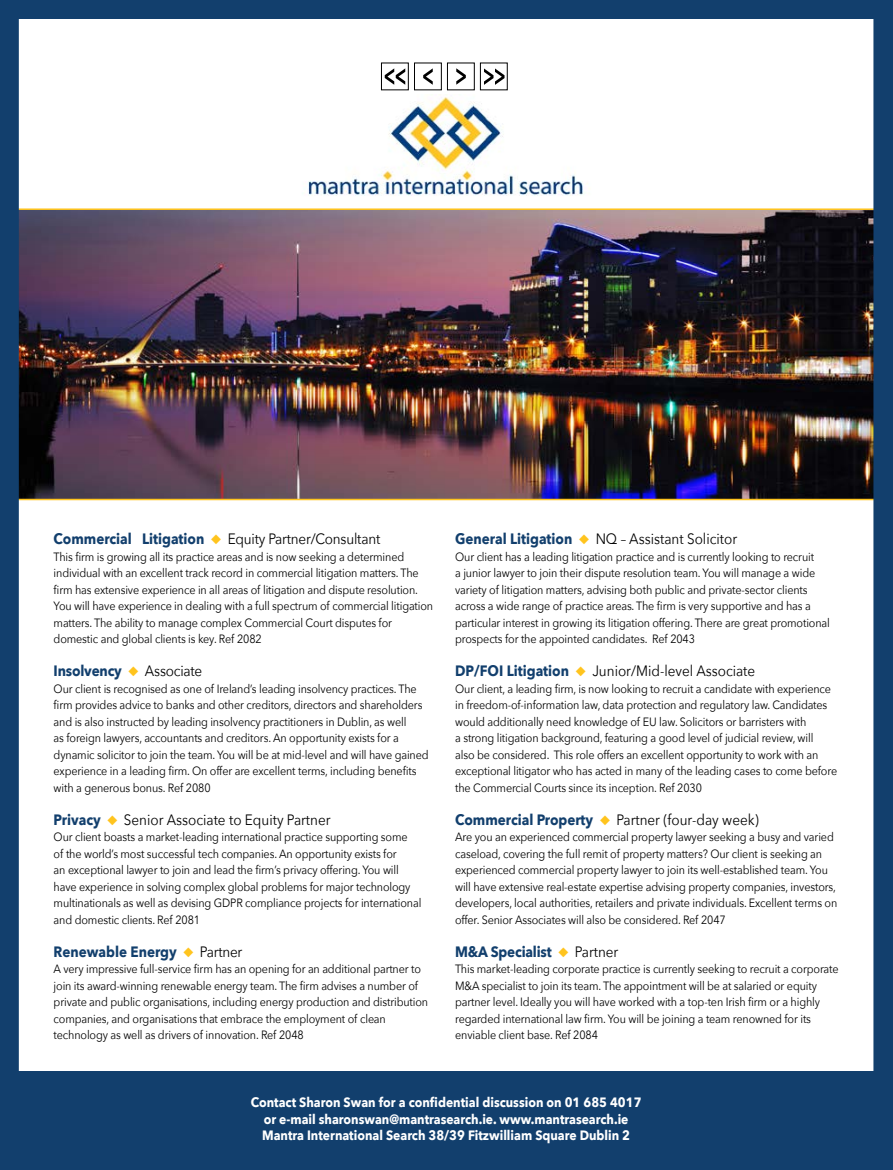
<style>
.page{position:relative;width:893px;height:1170px;background:#fff}
.page>*{position:absolute;margin:0;border:0;box-sizing:border-box;transform-origin:0 0}
.t1{font:15px "Avenir Next";color:#000;scale:.9 1}
.t2{font:700 15px "Avenir Next";letter-spacing:-.015em;color:#123f6d;scale:.9 1}
.t3{font:700 13.5px/16.5px "Avenir Next";color:#fff;text-align:center;scale:.9 1}
.t4{font:12px/16.5px "Avenir Next";letter-spacing:-.01em;color:#000;scale:.9 1}
.s1{font-weight:700;color:#123f6d}
.s2{color:#ffc41e}
.s3{font-weight:400;color:#000}
</style>
<div class="page">
<img style="left:0;top:0;width:893px;height:1071px">
<div style="left:0;top:1071px;width:893px;height:98px;background:#123f6d"></div>
<img style="left:274px;top:95px;width:345px;height:106px">
<div style="left:381px;top:63px;width:28px;height:27px;border:1px solid #000"></div>
<div style="left:414px;top:63px;width:28px;height:27px;border:1px solid #000"></div>
<svg style="left:484px;top:68px;width:20px;height:17px"></svg>
<svg style="left:456px;top:68px;width:10px;height:17px"></svg>
<svg style="left:423px;top:68px;width:10px;height:17px"></svg>
<svg style="left:385px;top:68px;width:20px;height:17px"></svg>
<p class="t1" style="left:54px;top:526px;width:364px"><span class="s1">Commercial Litigation</span> <span class="s2">◆</span> Equity Partner/Consultant</p>
<p class="t4" style="left:54px;top:547px;width:423px">This firm is growing all its practice areas and is now seeking a determined individual with an excellent track record in commercial litigation matters. The firm has extensive experience in all areas of litigation and dispute resolution.<br>You will have experience in dealing with a full spectrum of commercial litigation matters. The ability to manage complex Commercial Court disputes for domestic and global clients is key. Ref 2082</p>
<p class="t2" style="left:54px;top:657px;width:167px">Insolvency <span class="s2">◆</span> <span class="s3">Associate</span></p>
<p class="t4" style="left:54px;top:679px;width:418px">Our client is recognised as one of Ireland’s leading insolvency practices. The firm provides advice to banks and other creditors, directors and shareholders and is also instructed by leading insolvency practitioners in Dublin, as well<br>as foreign lawyers, accountants and creditors. An opportunity exists for a dynamic solicitor to join the team. You will be at mid-level and will have gained experience in a leading firm. On offer are excellent terms, including benefits with a generous bonus. Ref 2080</p>
<p class="t1" style="left:54px;top:806px;width:309px"><span class="s1">Privacy</span> <span class="s2">◆</span> Senior Associate to Equity Partner</p>
<p class="t4" style="left:54px;top:828px;width:410px">Our client boasts a market-leading international practice supporting some<br>of the world’s most successful tech companies. An opportunity exists for<br>an exceptional lawyer to join and lead the firm’s privacy offering. You will have experience in solving complex global problems for major technology multinationals as well as devising GDPR compliance projects for international and domestic clients. Ref 2081</p>
<p class="t2" style="left:54px;top:938px;width:211px">Renewable Energy <span class="s2">◆</span> <span class="s3">Partner</span></p>
<p class="t4" style="left:54px;top:960px;width:418px">A very impressive full-service firm has an opening for an additional partner to join its award-winning renewable energy team. The firm advises a number of private and public organisations, including energy production and distribution companies, and organisations that embrace the employment of clean technology as well as drivers of innovation. Ref 2048</p>
<p class="t1" style="left:455px;top:526px;width:315px"><span class="s1">General Litigation</span> <span class="s2">◆</span> NQ – Assistant Solicitor</p>
<p class="t4" style="left:455px;top:547px;width:418px">Our client has a leading litigation practice and is currently looking to recruit<br>a junior lawyer to join their dispute resolution team. You will manage a wide variety of litigation matters, advising both public and private-sector clients across a wide range of practice areas. The firm is very supportive and has a particular interest in growing its litigation offering. There are great promotional prospects for the appointed candidates. Ref 2043</p>
<p class="t1" style="left:455px;top:658px;width:335px"><span class="s1">DP/FOI Litigation</span> <span class="s2">◆</span> Junior/Mid-level Associate</p>
<p class="t4" style="left:455px;top:679px;width:426px">Our client, a leading firm, is now looking to recruit a candidate with experience in freedom-of-information law, data protection and regulatory law. Candidates would additionally need knowledge of EU law. Solicitors or barristers with<br>a strong litigation background, featuring a good level of judicial review, will<br>also be considered. This role offers an excellent opportunity to work with an exceptional litigator who has acted in many of the leading cases to come before the Commercial Courts since its inception. Ref 2030</p>
<p class="t1" style="left:455px;top:806px;width:339px"><span class="s1">Commercial Property</span> <span class="s2">◆</span> Partner (four-day week)</p>
<p class="t4" style="left:455px;top:828px;width:426px">Are you an experienced commercial property lawyer seeking a busy and varied caseload, covering the full remit of property matters? Our client is seeking an experienced commercial property lawyer to join its well-established team. You will have extensive real-estate expertise advising property companies, investors, developers, local authorities, retailers and private individuals. Excellent terms on offer. Senior Associates will also be considered. Ref 2047</p>
<p class="t2" style="left:455px;top:938px;width:183px">M&amp;A Specialist <span class="s2">◆</span> <span class="s3">Partner</span></p>
<p class="t4" style="left:455px;top:960px;width:428px">This market-leading corporate practice is currently seeking to recruit a corporate M&amp;A specialist to join its team. The appointment will be at salaried or equity partner level. Ideally you will have worked with a top-ten Irish firm or a highly regarded international law firm. You will be joining a team renowned for its enviable client base. Ref 2084</p>
<p class="t3" style="left:251px;top:1093px;width:436px">Contact Sharon Swan for a confidential discussion on 01 685 4017 or e-mail sharonswan@mantrasearch.ie. www.mantrasearch.ie<br>Mantra International Search 38/39 Fitzwilliam Square Dublin 2</p>
</div>
